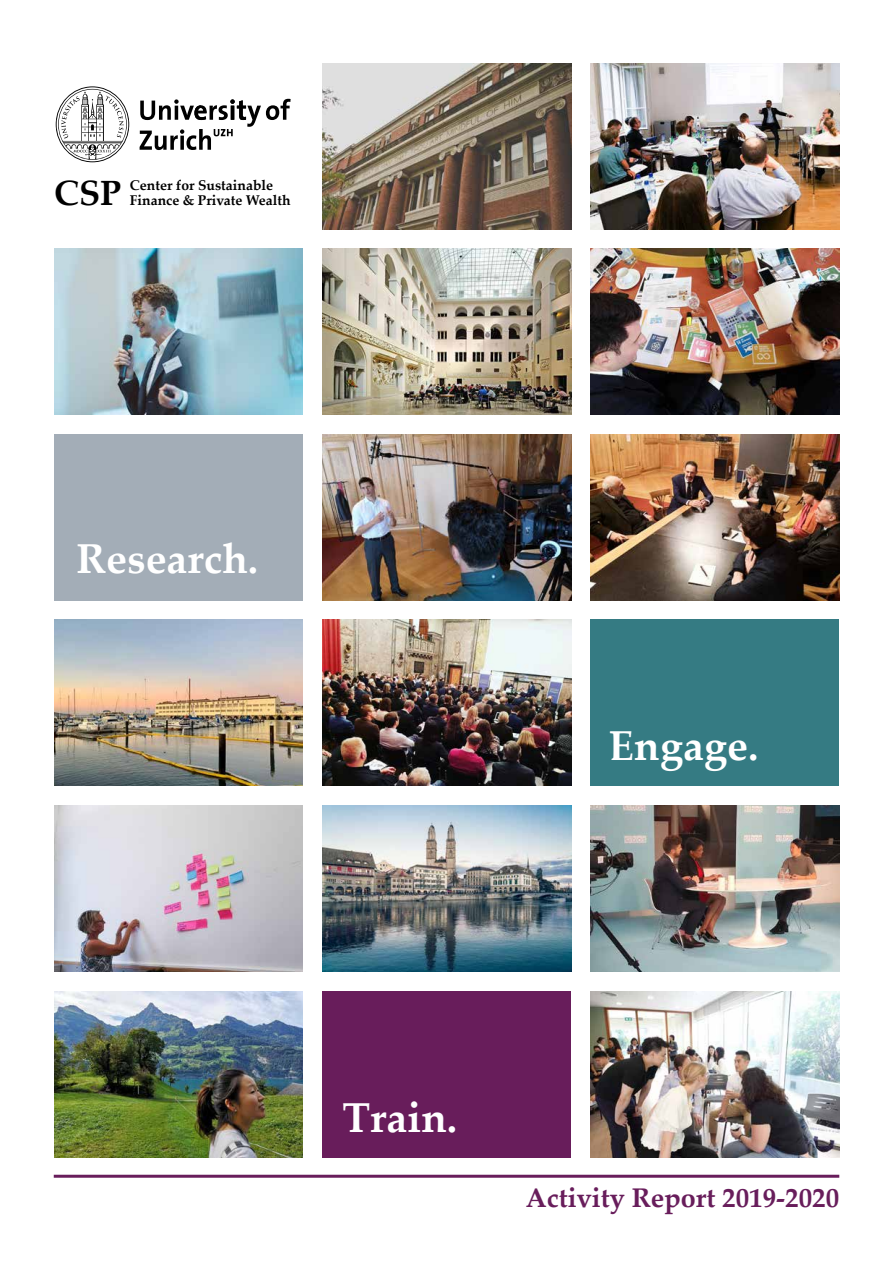
<style>
.page{position:relative;width:893px;height:1263px;background:#fff}
.page>*{position:absolute;margin:0;border:0;box-sizing:border-box;transform-origin:0 0}
.t1{font:700 41.85px "Palatino Linotype";color:#fff}
.t2{font:700 35.1px "Palatino Linotype";color:#000}
.t3{font:700 27px "Palatino Linotype";color:#681d5b}
.t4{font:700 14.1px "Palatino Linotype";color:#000}
</style>
<div class="page">
<img style="left:54px;top:249px;width:249px;height:166px">
<img style="left:322px;top:620px;width:249px;height:166px">
<img style="left:54px;top:991px;width:249px;height:166px">
<img style="left:591px;top:805px;width:248px;height:166px">
<img style="left:54px;top:620px;width:249px;height:166px">
<img style="left:591px;top:249px;width:248px;height:166px">
<img style="left:591px;top:991px;width:248px;height:166px">
<div style="left:322px;top:991px;width:249px;height:166px;background:#681d5b"></div>
<div style="left:591px;top:620px;width:248px;height:166px;background:#357b83"></div>
<div style="left:54px;top:434px;width:249px;height:166px;background:#a3adb7"></div>
<img style="left:322px;top:63px;width:249px;height:166px">
<img style="left:322px;top:805px;width:249px;height:166px">
<img style="left:322px;top:434px;width:249px;height:166px">
<img style="left:591px;top:63px;width:248px;height:166px">
<img style="left:54px;top:805px;width:249px;height:166px">
<img style="left:322px;top:249px;width:249px;height:166px">
<hr style="left:54px;top:1175px;width:785px;height:3px;background:#681d5b">
<img style="left:591px;top:434px;width:248px;height:166px">
<svg style="left:56px;top:86px;width:235px;height:76px"></svg>
<h2 class="t2" style="left:54px;top:168px;width:69px">CSP</h2>
<p class="t4" style="left:130px;top:175px;width:145px">Center for Sustainable</p>
<p class="t4" style="left:130px;top:191px;width:162px">Finance &amp; Private Wealth</p>
<h1 class="t1" style="left:76px;top:529px;width:183px">Research.</h1>
<h1 class="t1" style="left:609px;top:716px;width:151px">Engage.</h1>
<h1 class="t1" style="left:342px;top:1088px;width:116px">Train.</h1>
<h3 class="t3" style="left:526px;top:1179px;width:315px">Activity Report 2019-2020</h3>
</div>
